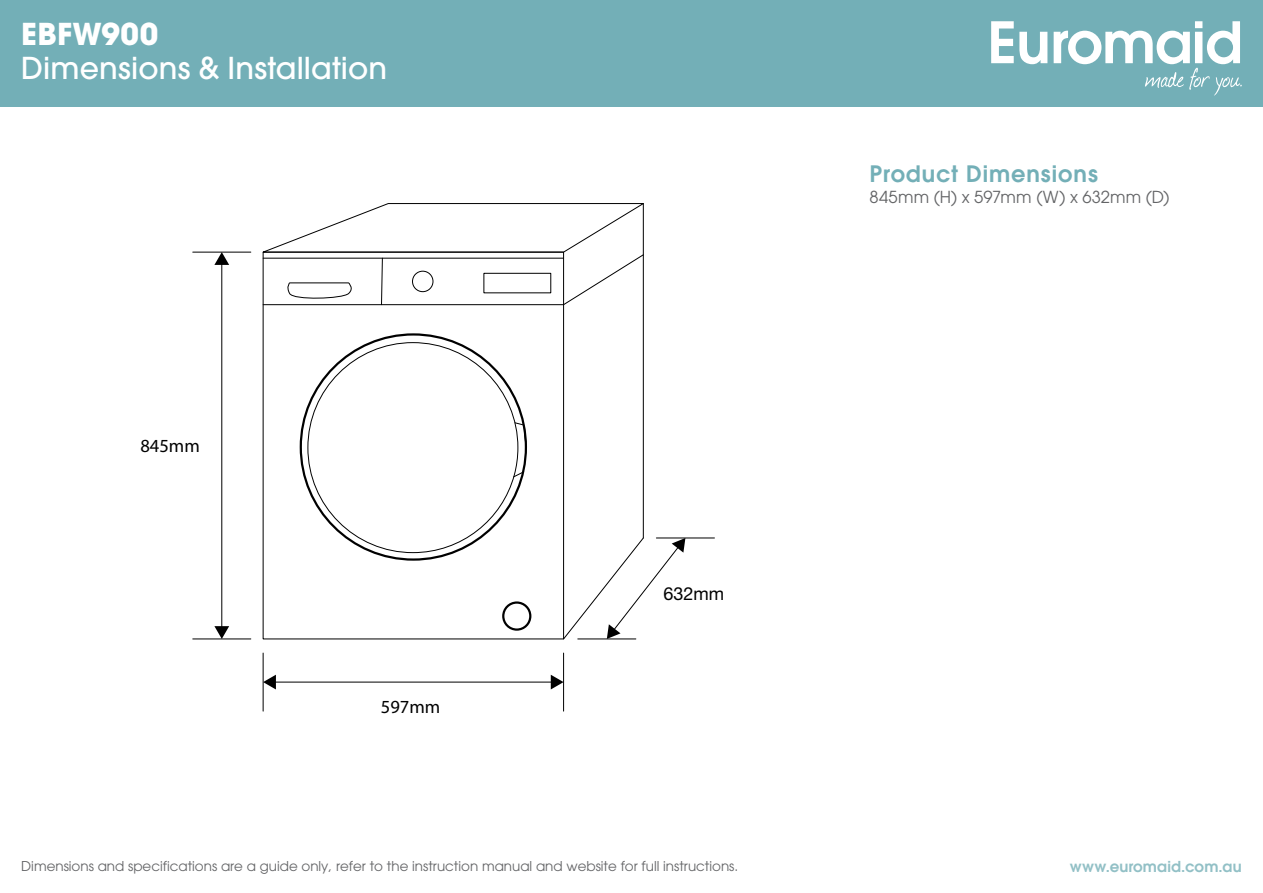
<style>
.page{position:relative;width:1263px;height:893px;background:#fff}
.page>*{position:absolute;margin:0;border:0;box-sizing:border-box;transform-origin:0 0}
.t1{font:500 30px "Avant Garde";letter-spacing:.005em;color:#fff}
.t2{font:700 30px "Avant Garde";letter-spacing:.01em;color:#fff}
.t3{font:600 22.5px "Avant Garde";letter-spacing:.04em;color:#73afb7}
.t4{font:18.6px "Myriad Pro";color:#000}
.t5{font:18px "Helvetica Neue LT Std";color:#000}
.t6{font:16.5px "Avant Garde LT";letter-spacing:.01em;color:#636466}
.t7{font:600 15px "Avant Garde";letter-spacing:.01em;color:#92c0c6}
.t8{font:13.5px "Avant Garde LT";color:#636466}
</style>
<div class="page">
<div style="left:0;top:0;width:1263px;height:106px;background:#73afb7"></div>
<svg style="left:991px;top:21px;width:251px;height:74px"></svg>
<hr style="left:643px;top:204px;width:1px;height:334px;background:#000">
<hr style="left:221px;top:263px;width:1px;height:365px;background:#000">
<svg style="left:214px;top:253px;width:15px;height:12px"></svg>
<svg style="left:214px;top:626px;width:15px;height:13px"></svg>
<hr style="left:274px;top:682px;width:279px;height:1px;background:#000">
<svg style="left:264px;top:675px;width:12px;height:14px"></svg>
<svg style="left:551px;top:675px;width:12px;height:14px"></svg>
<hr style="left:193px;top:639px;width:58px;height:1px;background:#000">
<hr style="left:193px;top:252px;width:58px;height:1px;background:#000">
<hr style="left:263px;top:653px;width:1px;height:58px;background:#000">
<hr style="left:563px;top:653px;width:1px;height:58px;background:#000">
<hr style="left:656px;top:538px;width:58px;height:1px;background:#000">
<svg style="left:562px;top:537px;width:123px;height:103px"></svg>
<svg style="left:262px;top:203px;width:382px;height:103px"></svg>
<div style="left:502px;top:601px;width:29px;height:30px;border:2px solid #000;border-radius:50%"></div>
<svg style="left:307px;top:342px;width:220px;height:211px"></svg>
<div style="left:662px;top:583px;width:62px;height:14px;background:#fff"></div>
<h1 class="t2" style="left:21px;top:15px;width:139px">EBFW900</h1>
<h1 class="t1" style="left:21px;top:50px;width:367px">Dimensions &amp; Installation</h1>
<h3 class="t4" style="left:140px;top:434px;width:61px">845mm</h3>
<h3 class="t4" style="left:381px;top:695px;width:61px">597mm</h3>
<h2 class="t3" style="left:870px;top:159px;width:230px">Product Dimensions</h2>
<p class="t6" style="left:870px;top:187px;width:301px">845mm (H) x 597mm (W) x 632mm (D)</p>
<h3 class="t4" style="left:662px;top:579px;width:61px">557mm</h3>
<h3 class="t5" style="left:663px;top:582px;width:62px">632mm</h3>
<p class="t8" style="left:21px;top:858px;width:718px">Dimensions and specifications are a guide only, refer to the instruction manual and website for full instructions.</p>
<p class="t7" style="left:1070px;top:856px;width:173px">www.euromaid.com.au</p>
</div>
